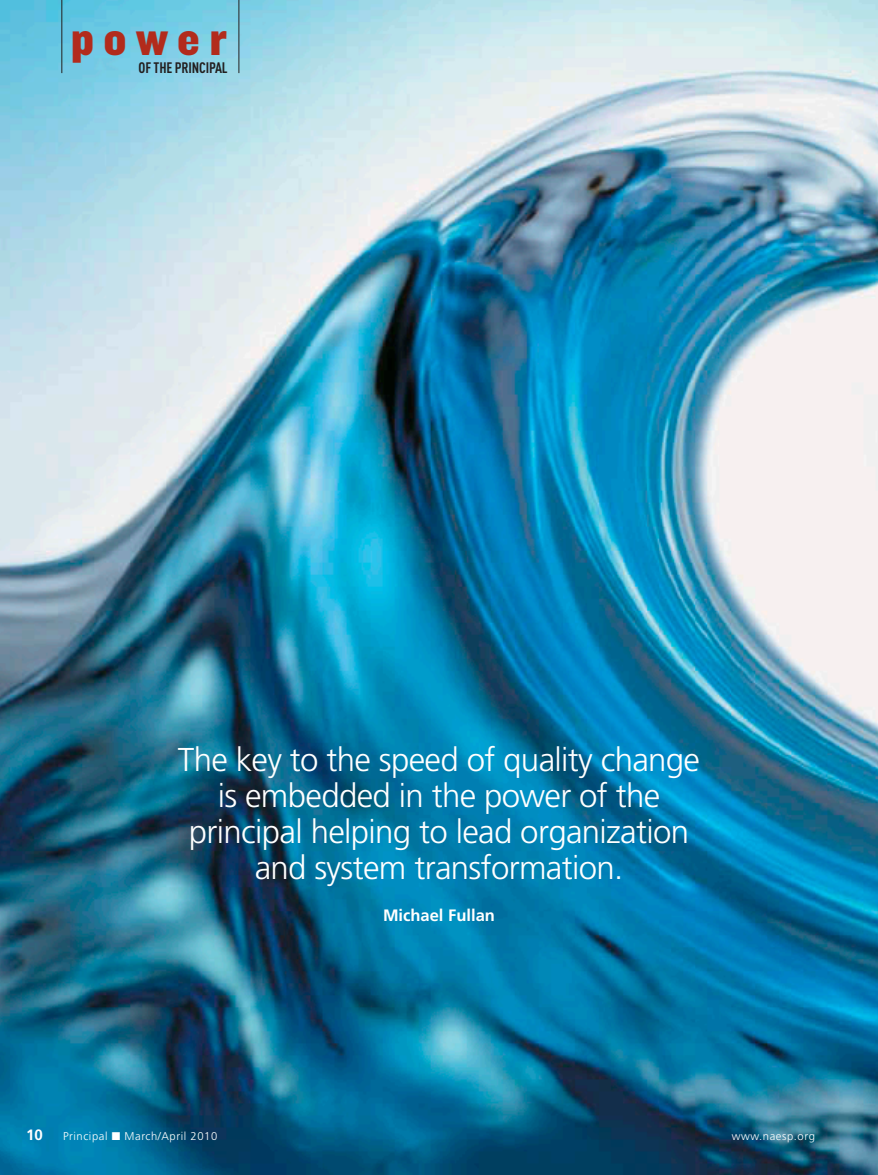
<style>
.page{position:relative;width:878px;height:1175px;background:#fff}
.page>*{position:absolute;margin:0;border:0;box-sizing:border-box;transform-origin:0 0}
.t1{font:48px "Knockout HTF71 Full Middlewt";letter-spacing:.195em;color:#b22b1c}
.THEME_Dec{font:300 33px/36px "Frutiger";letter-spacing:-.02em;color:#fff;text-align:center}
.THEME_Dec-2{font:700 16.5px "Frutiger";color:#fff}
.t2{font:700 15px "DIN Cond";letter-spacing:-.01em;color:#231f1f}
.t3{font:700 15px "Frutiger";color:#fff}
.t4{font:300 11.25px "Frutiger";letter-spacing:.05em;color:#fff}
</style>
<div class="page">
<img style="left:0;top:0;width:878px;height:1174px">
<hr style="left:61px;top:0;width:1px;height:73px;background:#231f1f">
<hr style="left:238px;top:0;width:1px;height:73px;background:#231f1f">
<p class="t1" style="left:71px;top:13px;width:158px">power</p>
<p class="t2" style="left:139px;top:59px;width:90px">OF THE PRINCIPAL</p>
<p class="THEME_Dec" style="left:178px;top:741px;width:524px">The key to the speed of quality change is embedded in the power of the principal helping to lead organization and system transformation.</p>
<p class="THEME_Dec-2" style="left:383px;top:905px;width:113px">Michael Fullan</p>
<p class="t3" style="left:26px;top:1126px;width:18px">10</p>
<p class="t4" style="left:63px;top:1130px;width:156px">Principal ■ March/April 2010</p>
<p class="t4" style="left:731px;top:1130px;width:85px">www.naesp.org</p>
</div>
